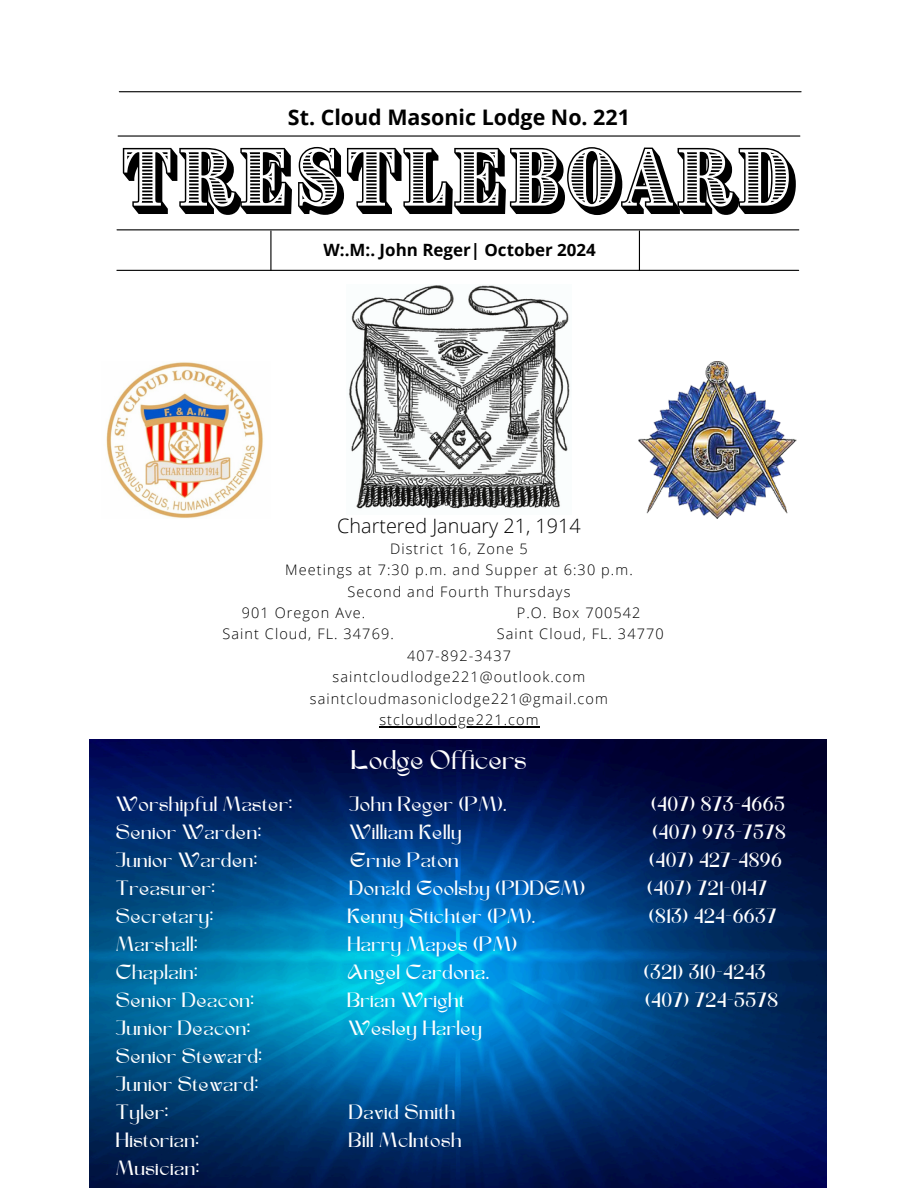
<style>
.page{position:relative;width:918px;height:1188px;background:#fff}
.page>*{position:absolute;margin:0;border:0;box-sizing:border-box;transform-origin:0 0}
.t1{font:69px "Brim Narrow Combined 2";letter-spacing:-.025em;color:#000}
.t2{font:27px "SEGO";letter-spacing:-.02em;color:#fff}
.t3{font:700 21.45px "Open Sans";color:#000}
.t4{font:20.7px/28px "SEGO";color:#fff}
.t5{font:300 19.8px "Open Sans";color:#000}
.t6{font:700 16.95px "Open Sans";color:#000}
.t7{font:300 14.55px "Open Sans";letter-spacing:.075em;color:#000}
</style>
<div class="page">
<img style="left:349px;top:285px;width:221px;height:224px">
<hr style="left:117px;top:229px;width:682px;height:1px;background:#000">
<hr style="left:118px;top:135px;width:682px;height:2px;background:#000">
<hr style="left:117px;top:270px;width:682px;height:1px;background:#000">
<hr style="left:270px;top:231px;width:1px;height:39px;background:#000">
<hr style="left:639px;top:231px;width:1px;height:39px;background:#000">
<hr style="left:119px;top:91px;width:682px;height:1px;background:#000">
<img style="left:106px;top:362px;width:157px;height:156px">
<img style="left:639px;top:361px;width:157px;height:158px">
<hr style="left:379px;top:726px;width:161px;height:1px;background:#000">
<img style="left:89px;top:740px;width:737px;height:447px">
<p class="t3" style="left:288px;top:102px;width:344px">St. Cloud Masonic Lodge No. 221</p>
<h3 class="t1" style="left:121px;top:128px;width:678px">TRESTLEBOARD</h3>
<p class="t6" style="left:324px;top:238px;width:274px">W:.M:. John Reger| October 2024</p>
<p class="t5" style="left:337px;top:512px;width:245px">Chartered January 21, 1914</p>
<p class="t7" style="left:390px;top:538px;width:139px">District 16, Zone 5</p>
<h4 class="t7" style="left:285px;top:560px;width:349px">Meetings at 7:30 p.m. and Supper at 6:30 p.m.</h4>
<p class="t7" style="left:348px;top:581px;width:224px">Second and Fourth Thursdays</p>
<p class="t7" style="left:242px;top:603px;width:125px">901 Oregon Ave.</p>
<p class="t7" style="left:517px;top:603px;width:125px">P.O. Box 700542</p>
<p class="t7" style="left:222px;top:624px;width:173px">Saint Cloud, FL. 34769.</p>
<p class="t7" style="left:497px;top:624px;width:168px">Saint Cloud, FL. 34770</p>
<p class="t7" style="left:407px;top:645px;width:105px">407-892-3437</p>
<p class="t7" style="left:333px;top:667px;width:254px">saintcloudlodge221@outlook.com</p>
<p class="t7" style="left:310px;top:688px;width:300px">saintcloudmasoniclodge221@gmail.com</p>
<p class="t7" style="left:379px;top:709px;width:161px">stcloudlodge221.com</p>
<p class="t2" style="left:352px;top:749px;width:178px">Lodge Officers</p>
<h4 class="t4" style="left:116px;top:792px;width:178px">Worshipful Master:</h4>
<h4 class="t4" style="left:350px;top:792px;width:159px">John Reger (PM).</h4>
<h4 class="t4" style="left:652px;top:792px;width:136px">(407) 873-4665</h4>
<h4 class="t4" style="left:116px;top:820px;width:147px">Senior Warden:</h4>
<h4 class="t4" style="left:350px;top:820px;width:115px">William Kelly</h4>
<h4 class="t4" style="left:653px;top:820px;width:136px">(407) 973-7578</h4>
<h4 class="t4" style="left:116px;top:848px;width:143px">Junior Warden:</h4>
<h4 class="t4" style="left:351px;top:848px;width:110px">Ernie Paton</h4>
<h4 class="t4" style="left:650px;top:848px;width:135px">(407) 427-4896</h4>
<h4 class="t4" style="left:116px;top:876px;width:101px">Treasurer:</h4>
<h4 class="t4" style="left:350px;top:876px;width:238px">Donald Goolsby (PDDGM)</h4>
<h4 class="t4" style="left:648px;top:876px;width:122px">(407) 721-0147</h4>
<h4 class="t4" style="left:116px;top:904px;width:100px">Secretary:</h4>
<h4 class="t4" style="left:348px;top:904px;width:190px">Kenny Stichter (PM).</h4>
<h4 class="t4" style="left:650px;top:904px;width:130px">(813) 424-6637</h4>
<h4 class="t4" style="left:116px;top:932px;width:84px">Marshall:</h4>
<h4 class="t4" style="left:348px;top:932px;width:172px">Harry Mapes (PM)</h4>
<h4 class="t4" style="left:116px;top:960px;width:84px">Chaplain:</h4>
<h4 class="t4" style="left:348px;top:960px;width:144px">Angel Cardona.</h4>
<h4 class="t4" style="left:645px;top:960px;width:124px">(321) 310-4243</h4>
<h4 class="t4" style="left:116px;top:988px;width:140px">Senior Deacon:</h4>
<h4 class="t4" style="left:348px;top:988px;width:120px">Brian Wright</h4>
<h4 class="t4" style="left:646px;top:988px;width:135px">(407) 724-5578</h4>
<h4 class="t4" style="left:116px;top:1016px;width:136px">Junior Deacon:</h4>
<h4 class="t4" style="left:349px;top:1016px;width:136px">Wesley Harley</h4>
<h4 class="t4" style="left:116px;top:1044px;width:148px">Senior Steward:<br>Junior Steward:<br>Tyler:</h4>
<h4 class="t4" style="left:349px;top:1100px;width:108px">David Smith</h4>
<h4 class="t4" style="left:116px;top:1128px;width:85px">Historian:</h4>
<h4 class="t4" style="left:349px;top:1128px;width:115px">Bill McIntosh</h4>
<h4 class="t4" style="left:116px;top:1156px;width:85px">Musician:</h4>
</div>
